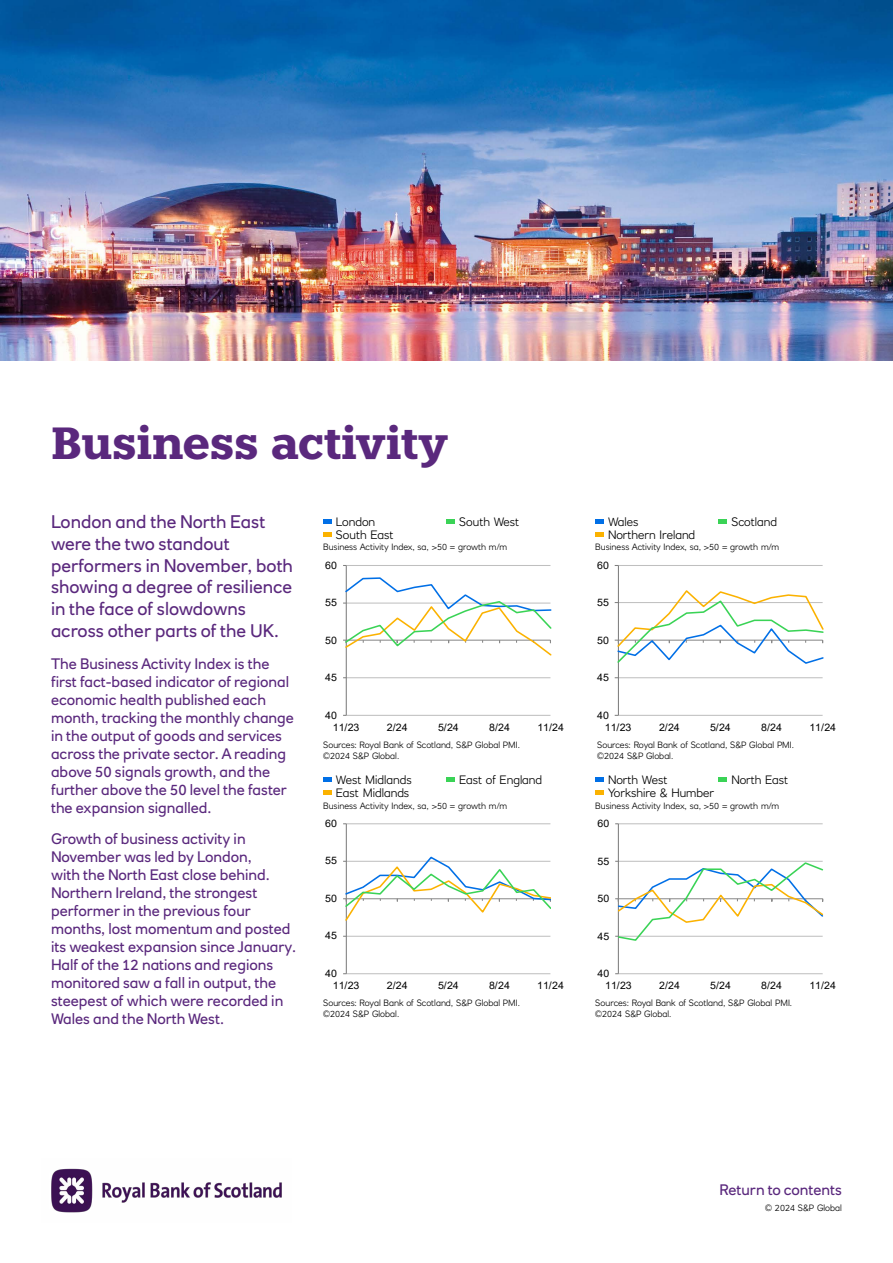
<style>
.page{position:relative;width:893px;height:1263px;background:#fff}
.page>*{position:absolute;margin:0;border:0;box-sizing:border-box;transform-origin:0 0}
.H1_2{font:700 45px "Knile";letter-spacing:-.01em;color:#5a287d}
.t1{font:18px/21.6px "RN House Sans";color:#5a287d}
.t2{font:15px/18px "RN House Sans";color:#5a287d}
.P_Small{font:300 12px "RN House Sans";color:#000}
.t3{font:10.35px "Arial";letter-spacing:-.005em;color:#000}
.t4{font:10.2px "Arial";letter-spacing:-.005em;color:#000;scale:1.04 1}
.t5{font:10.2px "Arial";letter-spacing:-.005em;color:#000}
.P_Small-2{font:300 9px/10.8px "RN House Sans";color:#000}
</style>
<div class="page">
<img style="left:51px;top:1168px;width:231px;height:45px">
<img style="left:0;top:0;width:893px;height:360px">
<svg style="left:323px;top:778px;width:9px;height:4px"></svg>
<div style="left:323px;top:790px;width:9px;height:5px;background:#fbb200"></div>
<hr style="left:618px;top:715px;width:205px;height:1px;background:#bfbfbf">
<hr style="left:618px;top:677px;width:205px;height:1px;background:#bfbfbf">
<hr style="left:618px;top:565px;width:205px;height:1px;background:#bfbfbf">
<hr style="left:618px;top:565px;width:1px;height:150px;background:#7f7f7f">
<svg style="left:615px;top:589px;width:208px;height:76px"></svg>
<hr style="left:346px;top:973px;width:204px;height:1px;background:#bfbfbf">
<hr style="left:346px;top:936px;width:204px;height:1px;background:#bfbfbf">
<hr style="left:346px;top:823px;width:204px;height:1px;background:#bfbfbf">
<hr style="left:346px;top:824px;width:1px;height:150px;background:#7f7f7f">
<svg style="left:343px;top:855px;width:208px;height:67px"></svg>
<svg style="left:595px;top:778px;width:9px;height:4px"></svg>
<div style="left:595px;top:790px;width:9px;height:5px;background:#fbb200"></div>
<svg style="left:719px;top:778px;width:8px;height:4px"></svg>
<div style="left:719px;top:519px;width:8px;height:5px;background:#3ad356"></div>
<svg style="left:595px;top:532px;width:9px;height:4px"></svg>
<div style="left:323px;top:519px;width:9px;height:5px;background:#006fe6"></div>
<svg style="left:323px;top:532px;width:9px;height:4px"></svg>
<hr style="left:346px;top:715px;width:204px;height:1px;background:#bfbfbf">
<hr style="left:346px;top:677px;width:204px;height:1px;background:#bfbfbf">
<hr style="left:346px;top:565px;width:204px;height:1px;background:#bfbfbf">
<hr style="left:346px;top:565px;width:1px;height:150px;background:#7f7f7f">
<svg style="left:343px;top:576px;width:208px;height:81px"></svg>
<svg style="left:446px;top:778px;width:9px;height:4px"></svg>
<div style="left:595px;top:519px;width:9px;height:5px;background:#006fe6"></div>
<hr style="left:618px;top:973px;width:205px;height:1px;background:#bfbfbf">
<hr style="left:618px;top:823px;width:205px;height:1px;background:#bfbfbf">
<hr style="left:618px;top:824px;width:1px;height:150px;background:#7f7f7f">
<svg style="left:615px;top:861px;width:208px;height:81px"></svg>
<div style="left:446px;top:519px;width:9px;height:5px;background:#3ad356"></div>
<h1 class="H1_2" style="left:51px;top:414px;width:398px">Business activity</h1>
<p class="t1" style="left:51px;top:511px;width:243px">London and the North East were the two standout performers in November, both showing a degree of resilience in the face of slowdowns across other parts of the UK.</p>
<p class="t2" style="left:51px;top:655px;width:244px">The Business Activity Index is the first fact-based indicator of regional economic health published each month, tracking the monthly change in the output of goods and services across the private sector. A reading above 50 signals growth, and the further above the 50 level the faster the expansion signalled.</p>
<p class="t2" style="left:51px;top:830px;width:247px">Growth of business activity in<br>November was led by London,<br>with the North East close behind.<br>Northern Ireland, the strongest performer in the previous four months, lost momentum and posted its weakest expansion since January.<br>Half of the 12 nations and regions monitored saw a fall in output, the steepest of which were recorded in<br>Wales and the North West.</p>
<p class="P_Small" style="left:336px;top:514px;width:41px">London</p>
<p class="P_Small" style="left:336px;top:527px;width:59px">South East</p>
<p class="P_Small" style="left:459px;top:514px;width:61px">South West</p>
<p class="P_Small" style="left:731px;top:514px;width:47px">Scotland</p>
<p class="P_Small" style="left:608px;top:527px;width:89px">Northern Ireland</p>
<p class="P_Small" style="left:608px;top:514px;width:32px">Wales</p>
<p class="P_Small-2" style="left:323px;top:542px;width:185px">Business Activity Index, sa, &gt;50 = growth m/m</p>
<p class="P_Small-2" style="left:595px;top:542px;width:185px">Business Activity Index, sa, &gt;50 = growth m/m</p>
<p class="t3" style="left:325px;top:558px;width:13px">60</p>
<p class="t3" style="left:597px;top:558px;width:13px">60</p>
<p class="t3" style="left:325px;top:595px;width:13px">55</p>
<p class="t3" style="left:597px;top:595px;width:13px">55</p>
<p class="t3" style="left:325px;top:633px;width:13px">50</p>
<p class="t3" style="left:597px;top:633px;width:13px">50</p>
<p class="t3" style="left:325px;top:670px;width:13px">45</p>
<p class="t3" style="left:597px;top:670px;width:13px">45</p>
<p class="t3" style="left:325px;top:708px;width:13px">40</p>
<p class="t3" style="left:597px;top:708px;width:13px">40</p>
<p class="t3" style="left:333px;top:720px;width:28px">11/23</p>
<p class="t3" style="left:387px;top:720px;width:22px">2/24</p>
<p class="t3" style="left:438px;top:720px;width:22px">5/24</p>
<p class="t3" style="left:489px;top:720px;width:22px">8/24</p>
<p class="t3" style="left:537px;top:720px;width:28px">11/24</p>
<p class="t3" style="left:605px;top:720px;width:28px">11/23</p>
<p class="t3" style="left:659px;top:720px;width:22px">2/24</p>
<p class="t3" style="left:710px;top:720px;width:22px">5/24</p>
<p class="t3" style="left:761px;top:720px;width:22px">8/24</p>
<p class="t3" style="left:809px;top:720px;width:28px">11/24</p>
<p class="P_Small-2" style="left:323px;top:739px;width:198px">Sources: Royal Bank of Scotland, S&amp;P Global PMI. ©2024 S&amp;P Global.</p>
<p class="P_Small-2" style="left:597px;top:739px;width:198px">Sources: Royal Bank of Scotland, S&amp;P Global PMI. ©2024 S&amp;P Global.</p>
<p class="P_Small" style="left:459px;top:773px;width:85px">East of England</p>
<p class="P_Small" style="left:336px;top:773px;width:77px">West Midlands</p>
<p class="P_Small" style="left:608px;top:773px;width:61px">North West</p>
<p class="P_Small" style="left:336px;top:785px;width:75px">East Midlands</p>
<p class="P_Small" style="left:608px;top:785px;width:108px">Yorkshire &amp; Humber</p>
<p class="P_Small" style="left:731px;top:773px;width:58px">North East</p>
<p class="P_Small-2" style="left:323px;top:800px;width:185px">Business Activity Index, sa, &gt;50 = growth m/m</p>
<p class="P_Small-2" style="left:595px;top:800px;width:185px">Business Activity Index, sa, &gt;50 = growth m/m</p>
<p class="t4" style="left:325px;top:816px;width:13px">60</p>
<p class="t5" style="left:598px;top:816px;width:13px">60</p>
<p class="t4" style="left:325px;top:854px;width:13px">55</p>
<p class="t5" style="left:598px;top:854px;width:13px">55</p>
<p class="t4" style="left:325px;top:891px;width:13px">50</p>
<p class="t5" style="left:598px;top:891px;width:13px">50</p>
<p class="t4" style="left:325px;top:929px;width:13px">45</p>
<p class="t5" style="left:598px;top:929px;width:13px">45</p>
<p class="t4" style="left:325px;top:966px;width:13px">40</p>
<p class="t5" style="left:598px;top:966px;width:13px">40</p>
<p class="t4" style="left:333px;top:978px;width:27px">11/23</p>
<p class="t4" style="left:387px;top:978px;width:21px">2/24</p>
<p class="t4" style="left:438px;top:978px;width:21px">5/24</p>
<p class="t4" style="left:489px;top:978px;width:21px">8/24</p>
<p class="t4" style="left:537px;top:978px;width:27px">11/24</p>
<p class="t5" style="left:605px;top:979px;width:28px">11/23</p>
<p class="t5" style="left:659px;top:979px;width:22px">2/24</p>
<p class="t5" style="left:710px;top:979px;width:22px">5/24</p>
<p class="t5" style="left:761px;top:979px;width:22px">8/24</p>
<p class="t5" style="left:809px;top:979px;width:28px">11/24</p>
<p class="P_Small-2" style="left:323px;top:998px;width:198px">Sources: Royal Bank of Scotland, S&amp;P Global PMI. ©2024 S&amp;P Global.</p>
<p class="P_Small-2" style="left:595px;top:998px;width:198px">Sources: Royal Bank of Scotland, S&amp;P Global PMI. ©2024 S&amp;P Global.</p>
<p class="t2" style="left:719px;top:1180px;width:124px">Return to contents</p>
<p class="P_Small-2" style="left:765px;top:1203px;width:78px">© 2024 S&amp;P Global</p>
</div>
